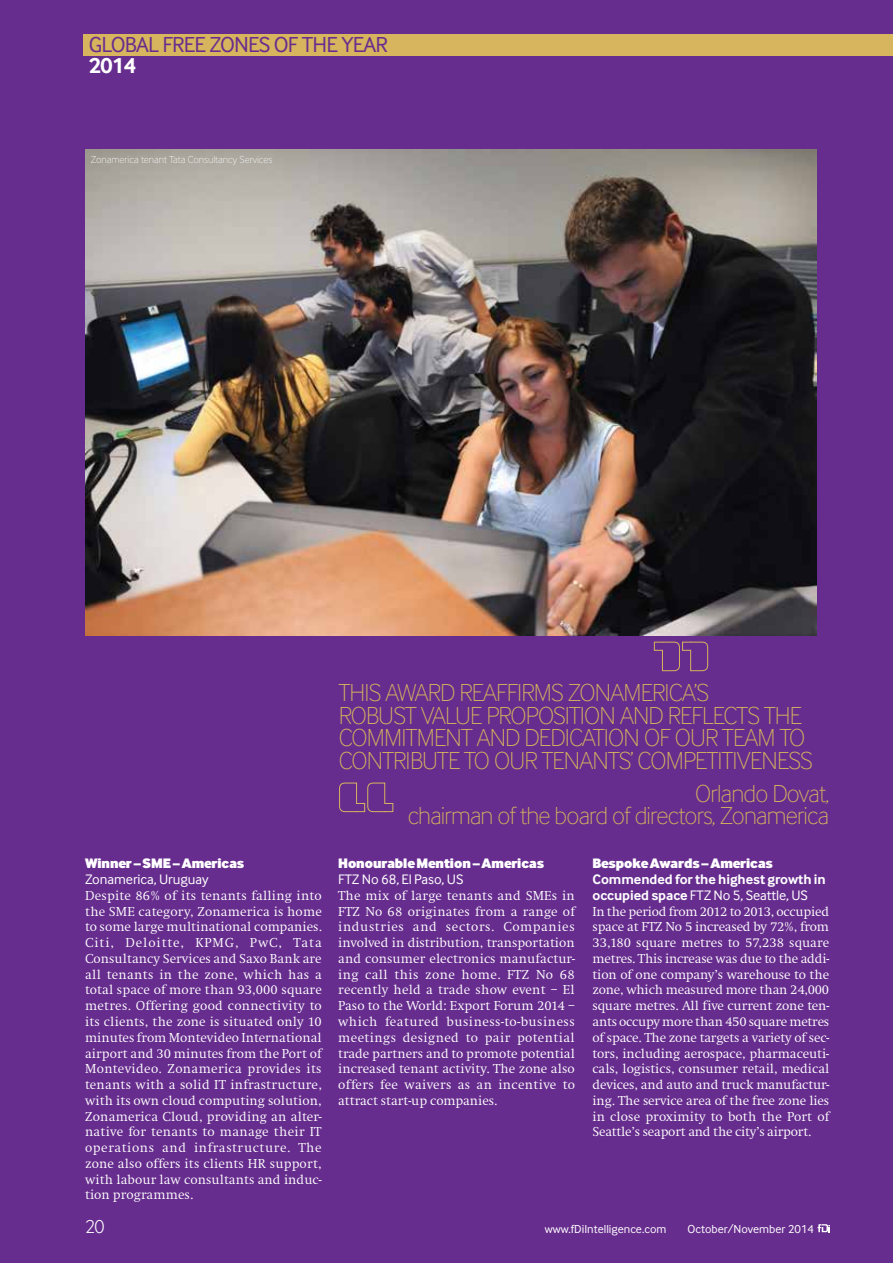
<style>
.page{position:relative;width:893px;height:1263px;background:#672d8e}
.page>*{position:absolute;margin:0;border:0;box-sizing:border-box;transform-origin:0 0}
.t1{font:100 25.5px/22.5px "Inter Face Corp";letter-spacing:-.03em;color:#d7b45e}
.t2{font:22.5px "Inter Face Corp";letter-spacing:-.035em;color:#672d8e}
.t3{font:700 22.5px "Inter Face Corp";color:#fff}
.t4{font:300 19.5px "Inter Face Corp";color:#fff}
.t5{font:900 14.25px "Inter Face Corp";letter-spacing:-.005em;color:#fff}
.t6{font:700 14.25px/15.8px "Inter Face Corp";letter-spacing:-.005em;color:#fff}
.t7{font:14.25px "Inter Face Corp";letter-spacing:-.005em;color:#fff}
.t8{font:300 13.5px/15.8px "Swift EF";letter-spacing:.005em;color:#fff;text-align:justify}
.t9{font:12px "Inter Face Corp";color:#fff}
.t10{font:100 10.5px "Inter Face Corp";color:#fff}
.s1{font-weight:400}
</style>
<div class="page">
<svg style="left:817px;top:1224px;width:13px;height:8px"></svg>
<div style="left:84px;top:34px;width:809px;height:22px;background:#d7b45e"></div>
<svg style="left:653px;top:641px;width:56px;height:31px"></svg>
<svg style="left:339px;top:782px;width:55px;height:30px"></svg>
<img style="left:85px;top:150px;width:731px;height:485px">
<h2 class="t2" style="left:89px;top:32px;width:301px">Global Free Zon es of the Year</h2>
<h2 class="t3" style="left:89px;top:53px;width:49px">2014</h2>
<p class="t10" style="left:91px;top:153px;width:183px">ZONAMERICA TENANT TATA CONSULTANCY SERVICES</p>
<p class="t5" style="left:85px;top:855px;width:161px">Winner – SME – Americas</p>
<p class="t7" style="left:85px;top:871px;width:125px">Zonamerica, Uruguay</p>
<p class="t8" style="left:85px;top:888px;width:238px">Despite 86% of its tenants falling into the SME category, Zonamerica is home to some large multinational companies.<br>Citi, Deloitte, KPMG, PwC, Tata Consultancy Services and Saxo Bank are all tenants in the zone, which has a total space of more than 93,000 square metres. Offering good connectivity to its clients, the zone is situated only 10 minutes from Montevideo International airport and 30 minutes from the Port of Montevideo. Zonamerica provides its tenants with a solid IT infrastructure, with its own cloud computing solution, Zonamerica Cloud, providing an alter&shy;native for tenants to manage their IT operations and infrastructure. The zone also offers its clients HR support, with labour law consultants and induc&shy;tion programmes.</p>
<h1 class="t1" style="left:339px;top:681px;width:475px">THIS AWARD REAFFIRMS ZONAM ERICA’S<br>ROBUST VALUE PROPOSITION AND REFLECTS THE COMM ITM ENT AND DEDICATION OF OUR TEAM TO CONTRIBUTE TO OUR TENANTS’ COM PETITIVENESS</h1>
<h1 class="t1" style="left:408px;top:782px;width:423px;text-align:right">ORLANDO DOVAT,<br>CHAIRMAN OF THE BOARD OF DIRECTORS, ZONAMERICA</h1>
<p class="t5" style="left:338px;top:855px;width:207px">Honourable Mention – Americas</p>
<p class="t7" style="left:338px;top:871px;width:118px">FTZ No 68, El Paso, US</p>
<p class="t8" style="left:338px;top:888px;width:238px">The mix of large tenants and SMEs in FTZ No 68 originates from a range of industries and sectors. Companies involved in distribution, transportation and consumer electronics manufactur&shy;ing call this zone home. FTZ No 68 recently held a trade show event – El Paso to the World: Export Forum 2014 – which featured business-to-business meetings designed to pair potential trade partners and to promote potential increased tenant activity. The zone also offers fee waivers as an incentive to attract start-up companies.</p>
<p class="t5" style="left:592px;top:855px;width:182px">Bespoke Awards – Americas</p>
<p class="t6" style="left:592px;top:871px;width:235px">Commended for the highest growth in occupied space <span class="s1">FTZ No 5, Seattle, US</span></p>
<p class="t8" style="left:592px;top:904px;width:238px">In the period from 2012 to 2013, occupied space at FTZ No 5 increased by 72%, from 33,180 square metres to 57,238 square metres. This increase was due to the addi&shy;tion of one company’s warehouse to the zone, which measured more than 24,000 square metres. All five current zone ten&shy;ants occupy more than 450 square metres of space. The zone targets a variety of sec&shy;tors, including aerospace, pharmaceuti&shy;cals, logistics, consumer retail, medical devices, and auto and truck manufactur&shy;ing. The service area of the free zone lies in close proximity to both the Port of Seattle’s seaport and the city’s airport.</p>
<h3 class="t4" style="left:85px;top:1215px;width:21px">20</h3>
<p class="t9" style="left:545px;top:1222px;width:123px">www.fDiIntelligence.com</p>
<p class="t9" style="left:688px;top:1222px;width:128px">October/November 2014</p>
</div>
